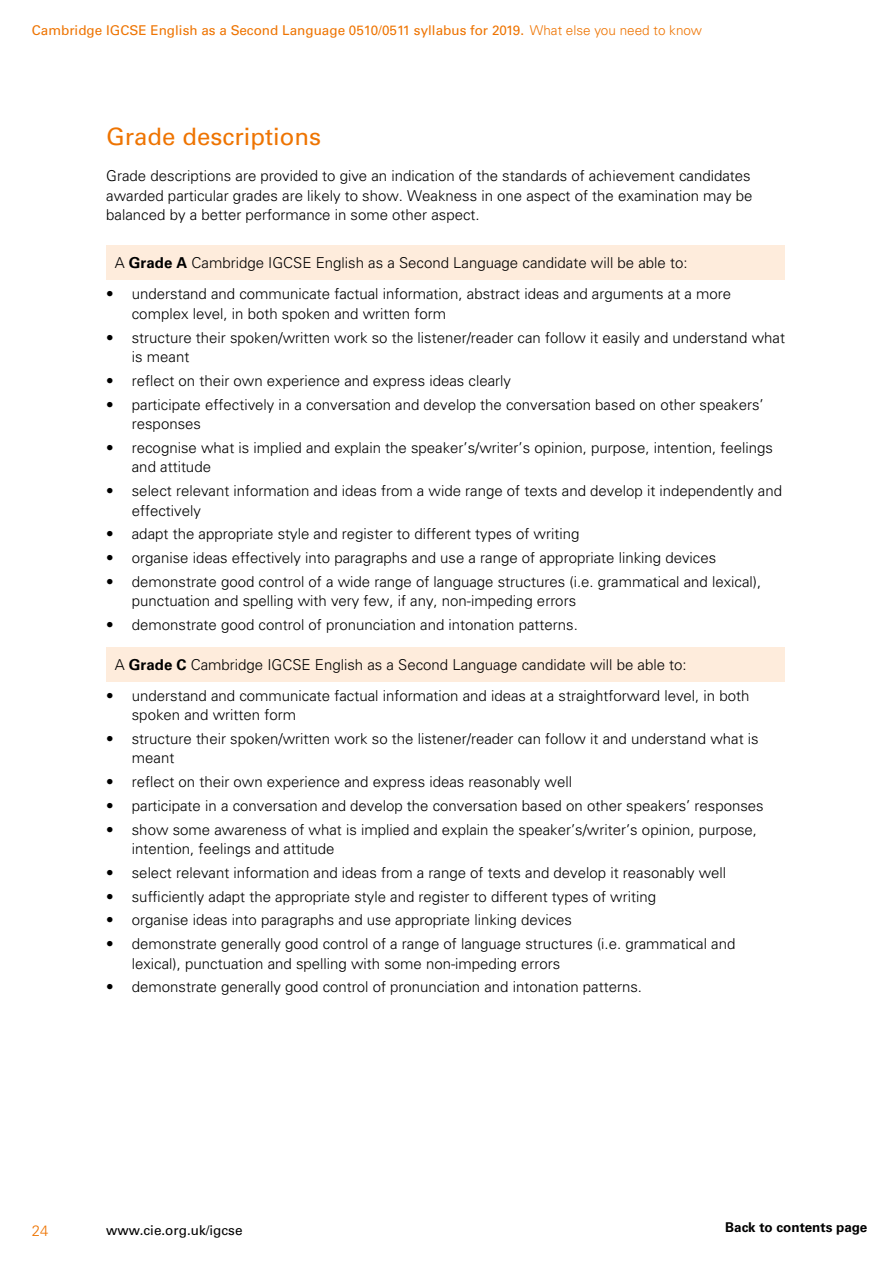
<style>
.page{position:relative;width:893px;height:1263px;background:#fff}
.page>*{position:absolute;margin:0;border:0;box-sizing:border-box;transform-origin:0 0}
.t1{font:24px "Univers LT Std";color:#ee7402}
.t2{font:300 15px/19.5px "Univers LT Std";color:#000}
.t3{font:300 15px "Univers LT Std";color:#ee7402}
.t4{font:13.5px "Univers LT Std";color:#ee7402}
.t5{font:13.5px "Univers LT Std";color:#000}
.t6{font:700 13.5px "Univers LT Std";color:#000}
.s1{font-weight:300}
.s2{font-weight:700}
</style>
<div class="page">
<div style="left:106px;top:246px;width:679px;height:34px;background:#feecdc"></div>
<div style="left:106px;top:647px;width:679px;height:34px;background:#feecdc"></div>
<p class="t4" style="left:32px;top:23px;width:672px">Cambridge IGCSE English as a Second Language 0510/0511 syllabus for 2019. <span class="s1">What else you need to know</span></p>
<h1 class="t1" style="left:106px;top:122px;width:216px">Grade descriptions</h1>
<p class="t2" style="left:106px;top:166px;width:648px;text-align:justify">Grade descriptions are provided to give an indication of the standards of achievement candidates awarded particular grades are likely to show. Weakness in one aspect of the examination may be balanced by a better performance in some other aspect.</p>
<p class="t2" style="left:115px;top:253px;width:574px">A <span class="s2">Grade A</span> Cambridge IGCSE English as a Second Language candidate will be able to:</p>
<p class="t2" style="left:132px;top:284px;width:601px;text-indent:-26px">• understand and communicate factual information, abstract ideas and arguments at a more complex level, in both spoken and written form</p>
<p class="t2" style="left:132px;top:328px;width:655px;text-indent:-26px">• structure their spoken/written work so the listener/reader can follow it easily and understand what is meant</p>
<p class="t2" style="left:106px;top:371px;width:406px">• reflect on their own experience and express ideas clearly</p>
<p class="t2" style="left:132px;top:395px;width:633px;text-indent:-26px">• participate effectively in a conversation and develop the conversation based on other speakers’ responses</p>
<p class="t2" style="left:132px;top:438px;width:643px;text-indent:-26px">• recognise what is implied and explain the speaker’s/writer’s opinion, purpose, intention, feelings and attitude</p>
<p class="t2" style="left:132px;top:481px;width:652px;text-indent:-26px">• select relevant information and ideas from a wide range of texts and develop it independently and effectively</p>
<p class="t2" style="left:106px;top:524px;width:475px">• adapt the appropriate style and register to different types of writing</p>
<p class="t2" style="left:106px;top:548px;width:611px">• organise ideas effectively into paragraphs and use a range of appropriate linking devices</p>
<p class="t2" style="left:132px;top:572px;width:631px;text-indent:-26px">• demonstrate good control of a wide range of language structures (i.e. grammatical and lexical), punctuation and spelling with very few, if any, non-impeding errors</p>
<p class="t2" style="left:106px;top:615px;width:473px">• demonstrate good control of pronunciation and intonation patterns.</p>
<p class="t2" style="left:115px;top:654px;width:573px">A <span class="s2">Grade C</span> Cambridge IGCSE English as a Second Language candidate will be able to:</p>
<p class="t2" style="left:132px;top:685px;width:619px;text-indent:-26px">• understand and communicate factual information and ideas at a straightforward level, in both spoken and written form</p>
<p class="t2" style="left:132px;top:729px;width:628px;text-indent:-26px">• structure their spoken/written work so the listener/reader can follow it and understand what is meant</p>
<p class="t2" style="left:106px;top:772px;width:467px">• reflect on their own experience and express ideas reasonably well</p>
<p class="t2" style="left:106px;top:796px;width:659px">• participate in a conversation and develop the conversation based on other speakers’ responses</p>
<p class="t2" style="left:132px;top:819px;width:627px;text-indent:-26px">• show some awareness of what is implied and explain the speaker’s/writer’s opinion, purpose, intention, feelings and attitude</p>
<p class="t2" style="left:106px;top:863px;width:621px">• select relevant information and ideas from a range of texts and develop it reasonably well</p>
<p class="t2" style="left:106px;top:886px;width:551px">• sufficiently adapt the appropriate style and register to different types of writing</p>
<p class="t2" style="left:106px;top:910px;width:467px">• organise ideas into paragraphs and use appropriate linking devices</p>
<p class="t2" style="left:132px;top:934px;width:605px;text-indent:-26px">• demonstrate generally good control of a range of language structures (i.e. grammatical and lexical), punctuation and spelling with some non-impeding errors</p>
<p class="t2" style="left:106px;top:977px;width:537px">• demonstrate generally good control of pronunciation and intonation patterns.</p>
<p class="t3" style="left:32px;top:1221px;width:18px">24</p>
<p class="t5" style="left:106px;top:1222px;width:138px">www.cie.org.uk/igcse</p>
<p class="t6" style="left:725px;top:1219px;width:144px">Back to contents page</p>
</div>
